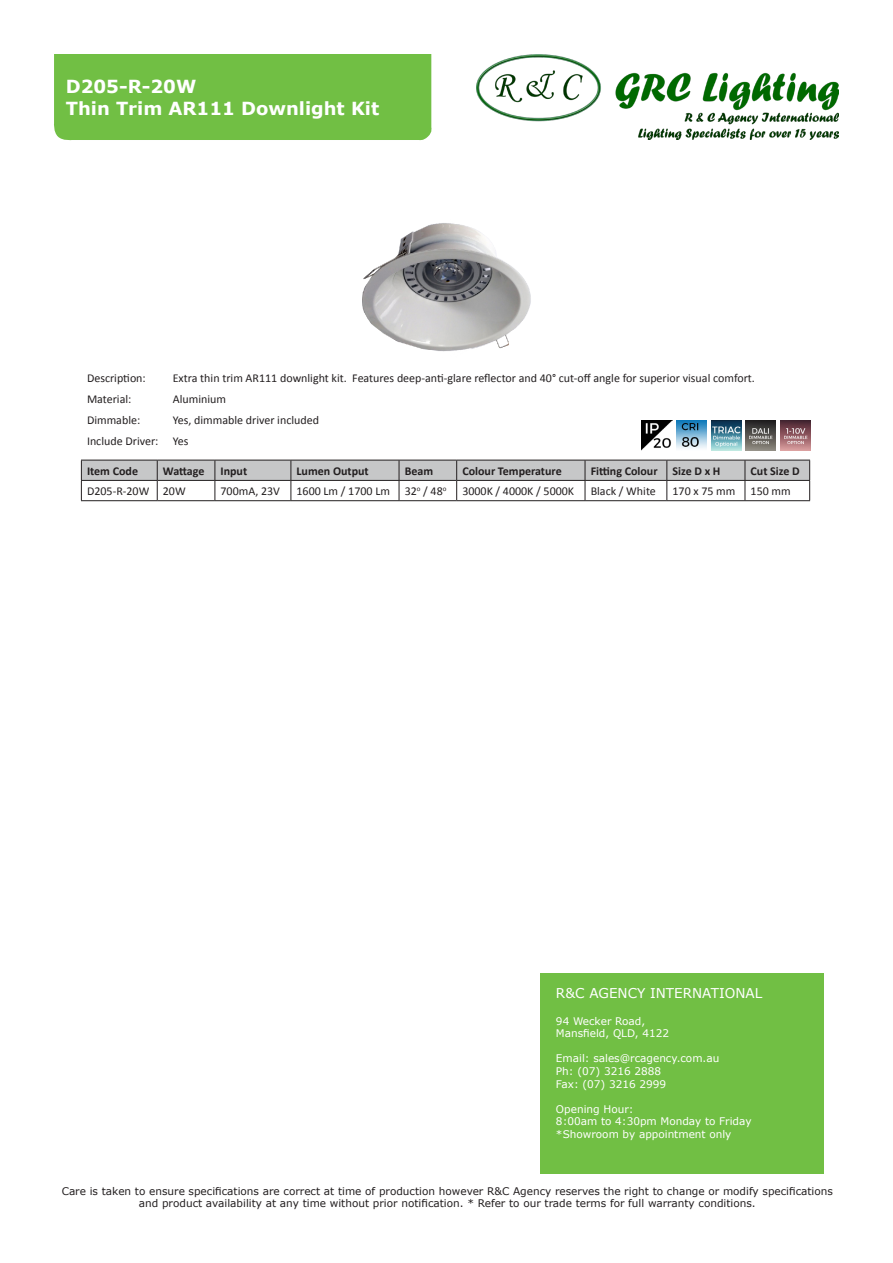
<style>
.page{position:relative;width:893px;height:1263px;background:#fff}
.page>*{position:absolute;margin:0;border:0;box-sizing:border-box;transform-origin:0 0}
.t1{font:700 18px/21.6px "Verdana";color:#fff}
.t2{font:13.5px "Verdana";color:#fff}
.t3{font:12px "Calibri";color:#231f20}
.t4{font:700 12px "Calibri";color:#231f20}
.t5{font:10.5px/12.6px "Verdana";color:#231f20;text-align:center}
.t6{font:10.5px/12.6px "Verdana";color:#fff}
</style>
<div class="page">
<div style="left:54px;top:54px;width:378px;height:87px;background:#71bf44"></div>
<img style="left:477px;top:54px;width:362px;height:85px">
<div style="left:540px;top:973px;width:283px;height:201px;background:#71bf44"></div>
<img style="left:362px;top:223px;width:169px;height:129px">
<img style="left:642px;top:420px;width:30px;height:30px">
<img style="left:711px;top:420px;width:30px;height:30px">
<img style="left:745px;top:420px;width:31px;height:30px">
<img style="left:676px;top:420px;width:30px;height:29px">
<img style="left:780px;top:420px;width:30px;height:30px">
<hr style="left:81px;top:500px;width:76px;height:1px;background:#231f20">
<hr style="left:157px;top:500px;width:58px;height:1px;background:#231f20">
<hr style="left:215px;top:500px;width:76px;height:1px;background:#231f20">
<hr style="left:291px;top:500px;width:108px;height:1px;background:#231f20">
<hr style="left:399px;top:500px;width:58px;height:1px;background:#231f20">
<hr style="left:457px;top:500px;width:128px;height:1px;background:#231f20">
<hr style="left:585px;top:500px;width:82px;height:1px;background:#231f20">
<hr style="left:667px;top:500px;width:78px;height:1px;background:#231f20">
<hr style="left:745px;top:500px;width:65px;height:1px;background:#231f20">
<svg style="left:81px;top:460px;width:729px;height:40px"></svg>
<h1 class="t1" style="left:66px;top:75px;width:315px">D205-R-20W<br>Thin Trim AR111 Downlight Kit</h1>
<p class="t3" style="left:87px;top:369px;width:60px">Description:</p>
<p class="t3" style="left:173px;top:369px;width:584px">Extra thin trim AR111 downlight kit. Features deep-anti-glare reflector and 40° cut-off angle for superior visual comfort.</p>
<p class="t3" style="left:87px;top:390px;width:46px">Material:</p>
<p class="t3" style="left:173px;top:390px;width:55px">Aluminium</p>
<p class="t3" style="left:87px;top:411px;width:55px">Dimmable:</p>
<p class="t3" style="left:173px;top:411px;width:148px">Yes, dimmable driver included</p>
<p class="t3" style="left:87px;top:432px;width:73px">Include Driver:</p>
<p class="t3" style="left:173px;top:432px;width:17px">Yes</p>
<p class="t4" style="left:87px;top:462px;width:53px">Item Code</p>
<p class="t4" style="left:163px;top:462px;width:43px">Wattage</p>
<p class="t4" style="left:221px;top:462px;width:28px">Input</p>
<p class="t4" style="left:297px;top:462px;width:74px">Lumen Output</p>
<p class="t4" style="left:405px;top:462px;width:30px">Beam</p>
<p class="t4" style="left:462px;top:462px;width:101px">Colour Temperature</p>
<p class="t4" style="left:591px;top:462px;width:68px">Fitting Colour</p>
<p class="t4" style="left:672px;top:462px;width:49px">Size D x H</p>
<p class="t4" style="left:751px;top:462px;width:51px">Cut Size D</p>
<p class="t3" style="left:87px;top:483px;width:64px">D205-R-20W</p>
<p class="t3" style="left:163px;top:483px;width:24px">20W</p>
<p class="t3" style="left:221px;top:483px;width:61px">700mA, 23V</p>
<p class="t3" style="left:297px;top:483px;width:95px">1600 Lm / 1700 Lm</p>
<p class="t3" style="left:405px;top:483px;width:43px">32<sup>o</sup> / 48<sup>o</sup></p>
<p class="t3" style="left:462px;top:483px;width:113px">3000K / 4000K / 5000K</p>
<p class="t3" style="left:591px;top:483px;width:67px">Black / White</p>
<p class="t3" style="left:672px;top:483px;width:64px">170 x 75 mm</p>
<p class="t3" style="left:751px;top:483px;width:42px">150 mm</p>
<p class="t2" style="left:556px;top:983px;width:208px">R&amp;C AGENCY INTERNATIONAL</p>
<p class="t6" style="left:556px;top:1014px;width:115px">94 Wecker Road,<br>Mansfield, QLD, 4122</p>
<p class="t6" style="left:556px;top:1052px;width:165px">Email: sales@rcagency.com.au<br>Ph: (07) 3216 2888<br>Fax: (07) 3216 2999</p>
<p class="t6" style="left:556px;top:1102px;width:197px">Opening Hour:<br>8:00am to 4:30pm Monday to Friday *Showroom by appointment only</p>
<p class="t5" style="left:62px;top:1184px;width:773px">Care is taken to ensure specifications are correct at time of production however R&amp;C Agency reserves the right to change or modify specifications and product availability at any time without prior notification. * Refer to our trade terms for full warranty conditions.</p>
</div>
